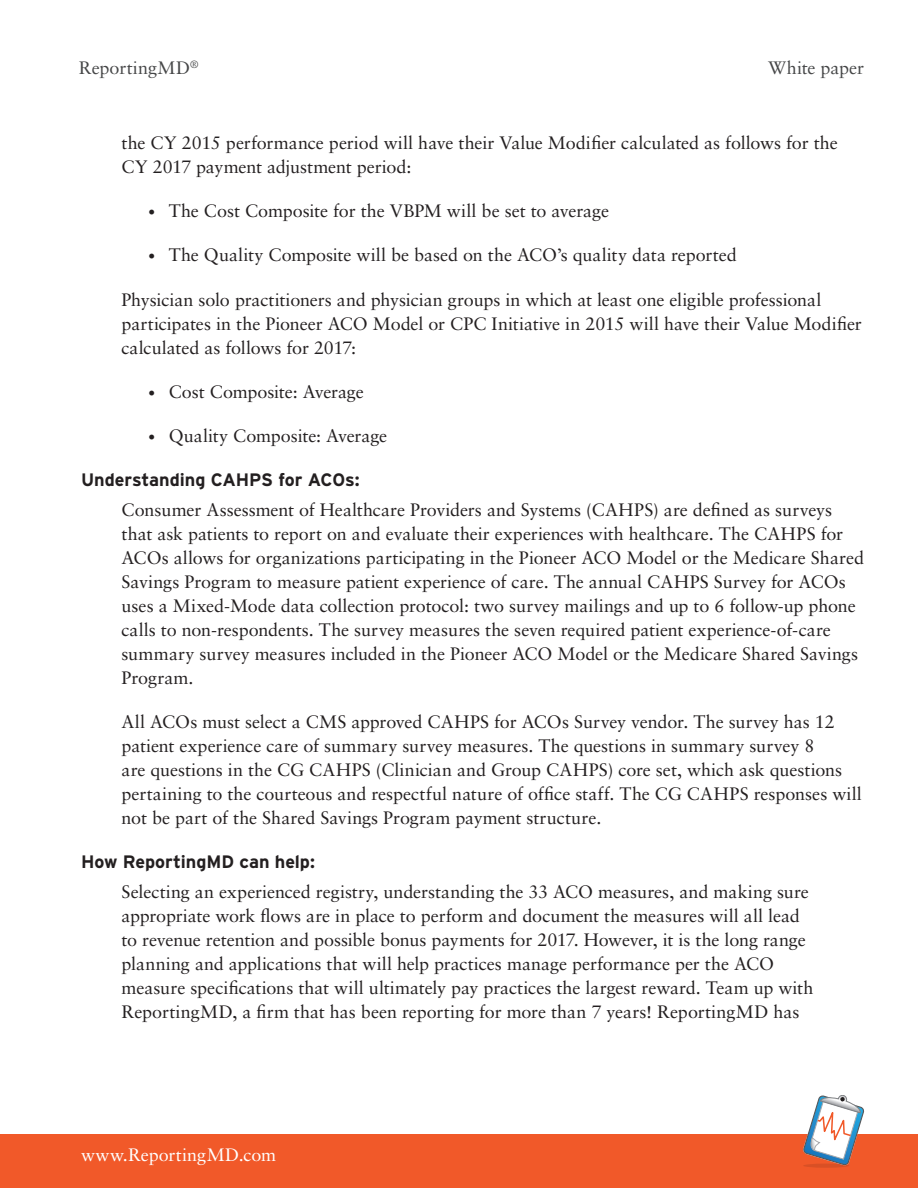
<style>
.page{position:relative;width:918px;height:1188px;background:#fff}
.page>*{position:absolute;margin:0;border:0;box-sizing:border-box;transform-origin:0 0}
.Body_Text{font:18px/24px "Sabon";color:#231f20}
.Headings_-_Interstat{font:700 18px "Interstate";letter-spacing:-.005em;color:#231f20}
.t1{font:18px "Sabon";color:#454647}
.t2{font:18px "Sabon";letter-spacing:.005em;color:#fff}
.s1{font-family:"Interstate";font-weight:700;font-size:13.5px}
</style>
<div class="page">
<div style="left:0;top:1134px;width:918px;height:54px;background:#f15929"></div>
<svg style="left:803px;top:1164px;width:46px;height:4px"></svg>
<svg style="left:803px;top:1095px;width:61px;height:71px"></svg>
<p class="t1" style="left:79px;top:57px;width:121px">ReportingMD<sup>®</sup></p>
<p class="t1" style="left:768px;top:57px;width:97px">White paper</p>
<p class="Body_Text" style="left:122px;top:130px;width:718px">the CY 2015 performance period will have their Value Modifier calculated as follows for the<br>CY 2017 payment adjustment period:</p>
<p class="Body_Text" style="left:148px;top:199px;width:462px"><span class="s1">•</span> The Cost Composite for the VBPM will be set to average</p>
<p class="Body_Text" style="left:148px;top:243px;width:590px"><span class="s1">•</span> The Quality Composite will be based on the ACO’s quality data reported</p>
<p class="Body_Text" style="left:122px;top:287px;width:742px">Physician solo practitioners and physician groups in which at least one eligible professional participates in the Pioneer ACO Model or CPC Initiative in 2015 will have their Value Modifier calculated as follows for 2017:</p>
<p class="Body_Text" style="left:148px;top:379px;width:217px"><span class="s1">•</span> Cost Composite: Average</p>
<p class="Body_Text" style="left:148px;top:424px;width:240px"><span class="s1">•</span> Quality Composite: Average</p>
<p class="Headings_-_Interstat" style="left:81px;top:470px;width:280px">Understanding CAHPS for ACOs:</p>
<p class="Body_Text" style="left:122px;top:497px;width:744px">Consumer Assessment of Healthcare Providers and Systems (CAHPS) are defined as surveys that ask patients to report on and evaluate their experiences with healthcare. The CAHPS for ACOs allows for organizations participating in the Pioneer ACO Model or the Medicare Shared Savings Program to measure patient experience of care. The annual CAHPS Survey for ACOs uses a Mixed-Mode data collection protocol: two survey mailings and up to 6 follow-up phone calls to non-respondents. The survey measures the seven required patient experience-of-care summary survey measures included in the Pioneer ACO Model or the Medicare Shared Savings Program.</p>
<p class="Body_Text" style="left:122px;top:710px;width:742px">All ACOs must select a CMS approved CAHPS for ACOs Survey vendor. The survey has 12 patient experience care of summary survey measures. The questions in summary survey 8<br>are questions in the CG CAHPS (Clinician and Group CAHPS) core set, which ask questions pertaining to the courteous and respectful nature of office staff. The CG CAHPS responses will not be part of the Shared Savings Program payment structure.</p>
<p class="Headings_-_Interstat" style="left:81px;top:852px;width:235px">How ReportingMD can help:</p>
<p class="Body_Text" style="left:122px;top:879px;width:693px">Selecting an experienced registry, understanding the 33 ACO measures, and making sure appropriate work flows are in place to perform and document the measures will all lead to revenue retention and possible bonus payments for 2017. However, it is the long range planning and applications that will help practices manage performance per the ACO measure specifications that will ultimately pay practices the largest reward. Team up with ReportingMD, a firm that has been reporting for more than 7 years! ReportingMD has</p>
<p class="t2" style="left:81px;top:1144px;width:197px">www.ReportingMD.com</p>
</div>
